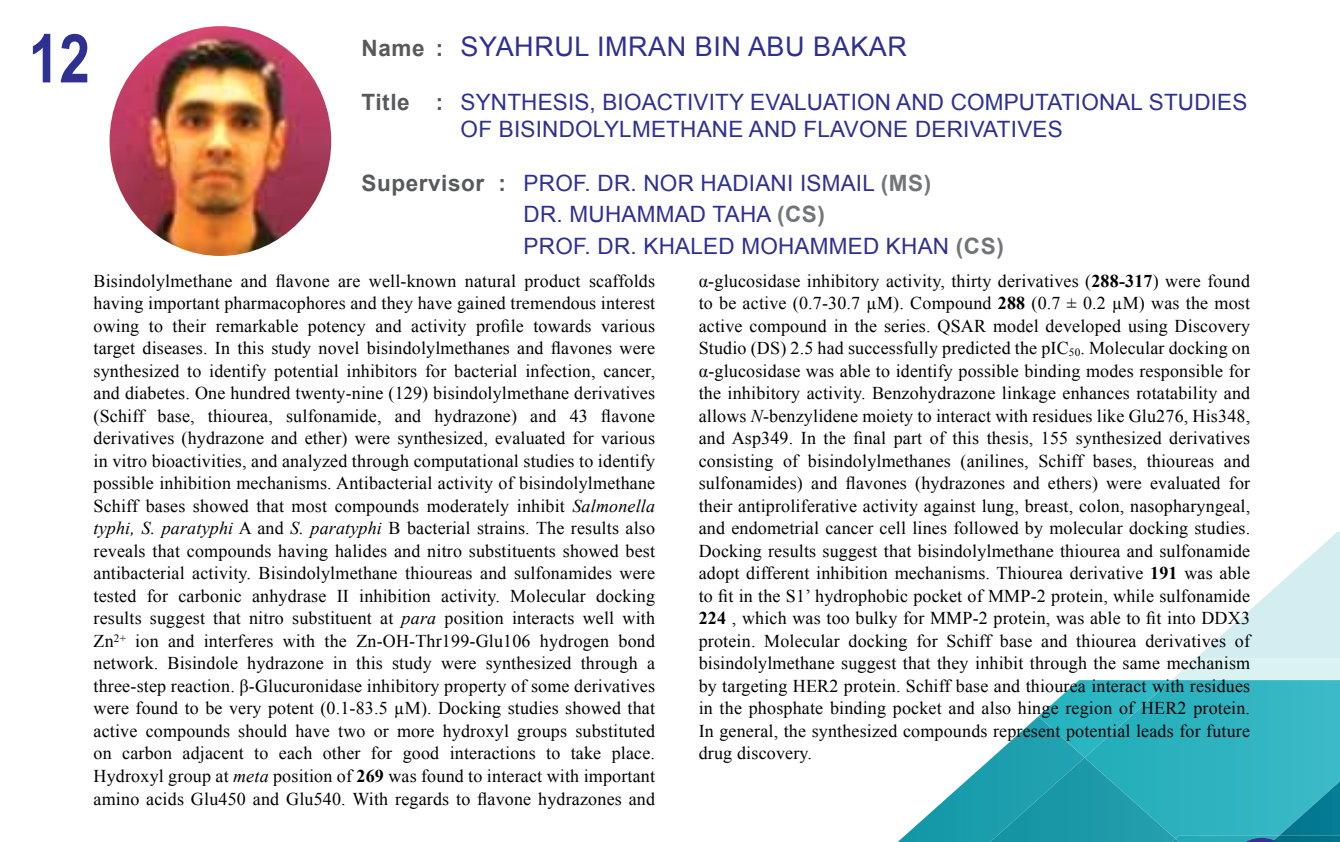
<style>
.page{position:relative;width:1340px;height:842px;background:#fff}
.page>*{position:absolute;margin:0;border:0;box-sizing:border-box;transform-origin:0 0}
.t1{font:700 67.5px "Arial";color:#2e3092;scale:.82 1}
.t2{font:27px "Arial";letter-spacing:.02em;color:#2e3092}
.t3{font:22.5px/31.5px "Arial";letter-spacing:.01em;color:#2e3092}
.t4{font:18px/22.5px "Times New Roman";letter-spacing:.01em;color:#000;text-align:justify}
.s1{font-weight:700;font-size:22.5px;color:#58595b}
.s2{font-weight:700;color:#58595b}
.s3{font-weight:700;color:#737577}
.s4{font-style:italic}
.s5{font-weight:700}
</style>
<div class="page">
<svg style="left:899px;top:795px;width:51px;height:46px"></svg>
<svg style="left:950px;top:532px;width:389px;height:309px"></svg>
<img style="left:109px;top:26px;width:222px;height:230px">
<h1 class="t1" style="left:29px;top:14px;width:77px">12</h1>
<h2 class="t2" style="left:361px;top:28px;width:547px"><span class="s1">Name :</span> SYAHRUL IMRAN BIN ABU BAKAR</h2>
<p class="t3" style="left:460px;top:88px;width:788px;line-height:27px;text-indent:-99px"><span class="s2">Title :</span> SYNTHESIS, BIOACTIVITY EVALUATION AND COMPUTATIONAL STUDIES<br>OF BISINDOLYLMETHANE AND FLAVONE DERIVATIVES</p>
<p class="t3" style="left:523px;top:167px;width:481px;text-indent:-162px"><span class="s2">Supervisor :</span> PROF. DR. NOR HADIANI ISMAIL <span class="s3">(MS)<br></span>DR. MUHAMMAD TAHA <span class="s3">(CS)<br></span>PROF. DR. KHALED MOHAMMED KHAN <span class="s3">(CS)</span></p>
<p class="t4" style="left:94px;top:269px;width:563px">Bisindolylmethane and flavone are well-known natural product scaffolds having important pharmacophores and they have gained tremendous interest owing to their remarkable potency and activity profile towards various target diseases. In this study novel bisindolylmethanes and flavones were synthesized to identify potential inhibitors for bacterial infection, cancer, and diabetes. One hundred twenty-nine (129) bisindolylmethane derivatives (Schiff base, thiourea, sulfonamide, and hydrazone) and 43 flavone derivatives (hydrazone and ether) were synthesized, evaluated for various in vitro bioactivities, and analyzed through computational studies to identify possible inhibition mechanisms. Antibacterial activity of bisindolylmethane Schiff bases showed that most compounds moderately inhibit <span class="s4">Salmonella typhi, S. paratyphi</span> A and <span class="s4">S. paratyphi</span> B bacterial strains. The results also reveals that compounds having halides and nitro substituents showed best antibacterial activity. Bisindolylmethane thioureas and sulfonamides were tested for carbonic anhydrase II inhibition activity. Molecular docking results suggest that nitro substituent at <span class="s4">para</span> position interacts well with Zn<sup>2+</sup> ion and interferes with the Zn-OH-Thr199-Glu106 hydrogen bond network. Bisindole hydrazone in this study were synthesized through a three-step reaction. β-Glucuronidase inhibitory property of some derivatives were found to be very potent (0.1-83.5 µM). Docking studies showed that active compounds should have two or more hydroxyl groups substituted on carbon adjacent to each other for good interactions to take place.<br>Hydroxyl group at <span class="s4">meta</span> position of <span class="s5">269</span> was found to interact with important amino acids Glu450 and Glu540. With regards to flavone hydrazones and</p>
<p class="t4" style="left:698px;top:269px;width:553px">α-glucosidase inhibitory activity, thirty derivatives (<span class="s5">288-317</span>) were found to be active (0.7-30.7 µM). Compound <span class="s5">288</span> (0.7 ± 0.2 µM) was the most active compound in the series. QSAR model developed using Discovery Studio (DS) 2.5 had successfully predicted the pIC<sub>50</sub>. Molecular docking on α-glucosidase was able to identify possible binding modes responsible for the inhibitory activity. Benzohydrazone linkage enhances rotatability and allows <span class="s4">N</span>-benzylidene moiety to interact with residues like Glu276, His348, and Asp349. In the final part of this thesis, 155 synthesized derivatives consisting of bisindolylmethanes (anilines, Schiff bases, thioureas and sulfonamides) and flavones (hydrazones and ethers) were evaluated for their antiproliferative activity against lung, breast, colon, nasopharyngeal, and endometrial cancer cell lines followed by molecular docking studies.<br>Docking results suggest that bisindolylmethane thiourea and sulfonamide adopt different inhibition mechanisms. Thiourea derivative <span class="s5">191</span> was able to fit in the S1’ hydrophobic pocket of MMP-2 protein, while sulfonamide <span class="s5">224</span> , which was too bulky for MMP-2 protein, was able to fit into DDX3 protein. Molecular docking for Schiff base and thiourea derivatives of bisindolylmethane suggest that they inhibit through the same mechanism by targeting HER2 protein. Schiff base and thiourea interact with residues in the phosphate binding pocket and also hinge region of HER2 protein.<br>In general, the synthesized compounds represent potential leads for future drug discovery.</p>
</div>
